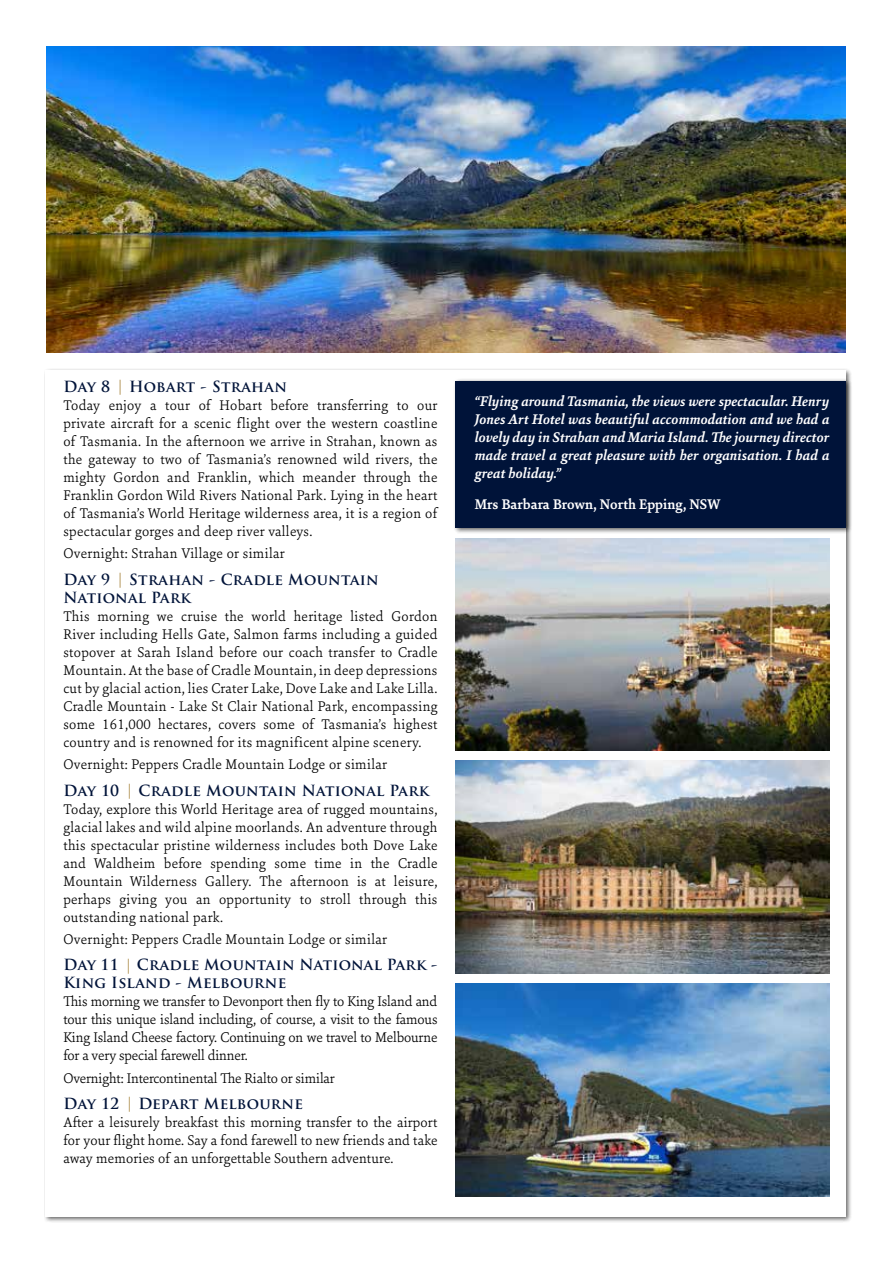
<style>
.page{position:relative;width:893px;height:1263px;background:#fff}
.page>*{position:absolute;margin:0;border:0;box-sizing:border-box;transform-origin:0 0}
.t1{font:300 15px/18px "Sina Nova";letter-spacing:.02em;color:#000;text-align:justify}
.t2{font:italic 700 15px/18px "Sina Nova";color:#fff;text-align:justify}
.t3{font:700 15px/18px "Trajan Pro";letter-spacing:.02em;color:#001339}
.t4{font:300 15px "Sina Nova";letter-spacing:-.01em;color:#000}
.t5{font:700 15px "Sina Nova";color:#fff}
.s1{color:#b4975a}
</style>
<div class="page">
<div style="left:44px;top:368px;width:809px;height:855px;background:#000;opacity:.6"></div>
<div style="left:46px;top:370px;width:800px;height:846px;background:#fff"></div>
<img style="left:455px;top:983px;width:374px;height:213px">
<img style="left:47px;top:47px;width:799px;height:306px">
<div style="left:453px;top:378px;width:399px;height:156px;background:#000;opacity:.6"></div>
<div style="left:455px;top:381px;width:391px;height:146px;background:#001339"></div>
<img style="left:456px;top:761px;width:373px;height:212px">
<img style="left:455px;top:538px;width:374px;height:213px">
<p class="t3" style="left:63px;top:378px;width:225px">Day 8 <span class="s1">|</span> Hobart - Strahan</p>
<p class="t1" style="left:63px;top:396px;width:376px">Today enjoy a tour of Hobart before transferring to our private aircraft for a scenic flight over the western coastline of Tasmania. In the afternoon we arrive in Strahan, known as the gateway to two of Tasmania’s renowned wild rivers, the mighty Gordon and Franklin, which meander through the Franklin Gordon Wild Rivers National Park. Lying in the heart of Tasmania’s World Heritage wilderness area, it is a region of spectacular gorges and deep river valleys.</p>
<p class="t1" style="left:63px;top:544px;width:223px">Overnight: Strahan Village or similar</p>
<p class="t3" style="left:63px;top:571px;width:317px">Day 9 <span class="s1">|</span> Strahan - Cradle Mountain<br>National Park</p>
<p class="t1" style="left:63px;top:606px;width:376px">This morning we cruise the world heritage listed Gordon River including Hells Gate, Salmon farms including a guided stopover at Sarah Island before our coach transfer to Cradle Mountain. At the base of Cradle Mountain, in deep depressions cut by glacial action, lies Crater Lake, Dove Lake and Lake Lilla.<br>Cradle Mountain - Lake St Clair National Park, encompassing some 161,000 hectares, covers some of Tasmania’s highest country and is renowned for its magnificent alpine scenery.</p>
<p class="t1" style="left:63px;top:755px;width:325px">Overnight: Peppers Cradle Mountain Lodge or similar</p>
<p class="t3" style="left:63px;top:781px;width:367px">Day 10 <span class="s1">|</span> Cradle Mountain National Park</p>
<p class="t1" style="left:63px;top:799px;width:376px">Today, explore this World Heritage area of rugged mountains, glacial lakes and wild alpine moorlands. An adventure through this spectacular pristine wilderness includes both Dove Lake and Waldheim before spending some time in the Cradle Mountain Wilderness Gallery. The afternoon is at leisure, perhaps giving you an opportunity to stroll through this outstanding national park.</p>
<p class="t1" style="left:63px;top:929px;width:325px">Overnight: Peppers Cradle Mountain Lodge or similar</p>
<p class="t3" style="left:63px;top:956px;width:375px">Day 11 <span class="s1">|</span> Cradle Mountain National Park -<br>King Island - Melbourne</p>
<p class="t1" style="left:63px;top:992px;width:376px">This morning we transfer to Devonport then fly to King Island and tour this unique island including, of course, a visit to the famous King Island Cheese factory. Continuing on we travel to Melbourne for a very special farewell dinner.</p>
<p class="t4" style="left:63px;top:1068px;width:273px">Overnight: Intercontinental The Rialto or similar</p>
<p class="t3" style="left:63px;top:1095px;width:241px">Day 12 <span class="s1">|</span> Depart Melbourne</p>
<p class="t1" style="left:63px;top:1113px;width:376px">After a leisurely breakfast this morning transfer to the airport for your flight home. Say a fond farewell to new friends and take away memories of an unforgettable Southern adventure.</p>
<p class="t2" style="left:475px;top:392px;width:356px">“Flying around Tasmania, the views were spectacular. Henry Jones Art Hotel was beautiful accommodation and we had a lovely day in Strahan and Maria Island. The journey director made travel a great pleasure with her organisation. I had a great holiday.”</p>
<p class="t5" style="left:475px;top:494px;width:248px">Mrs Barbara Brown, North Epping, NSW</p>
</div>
